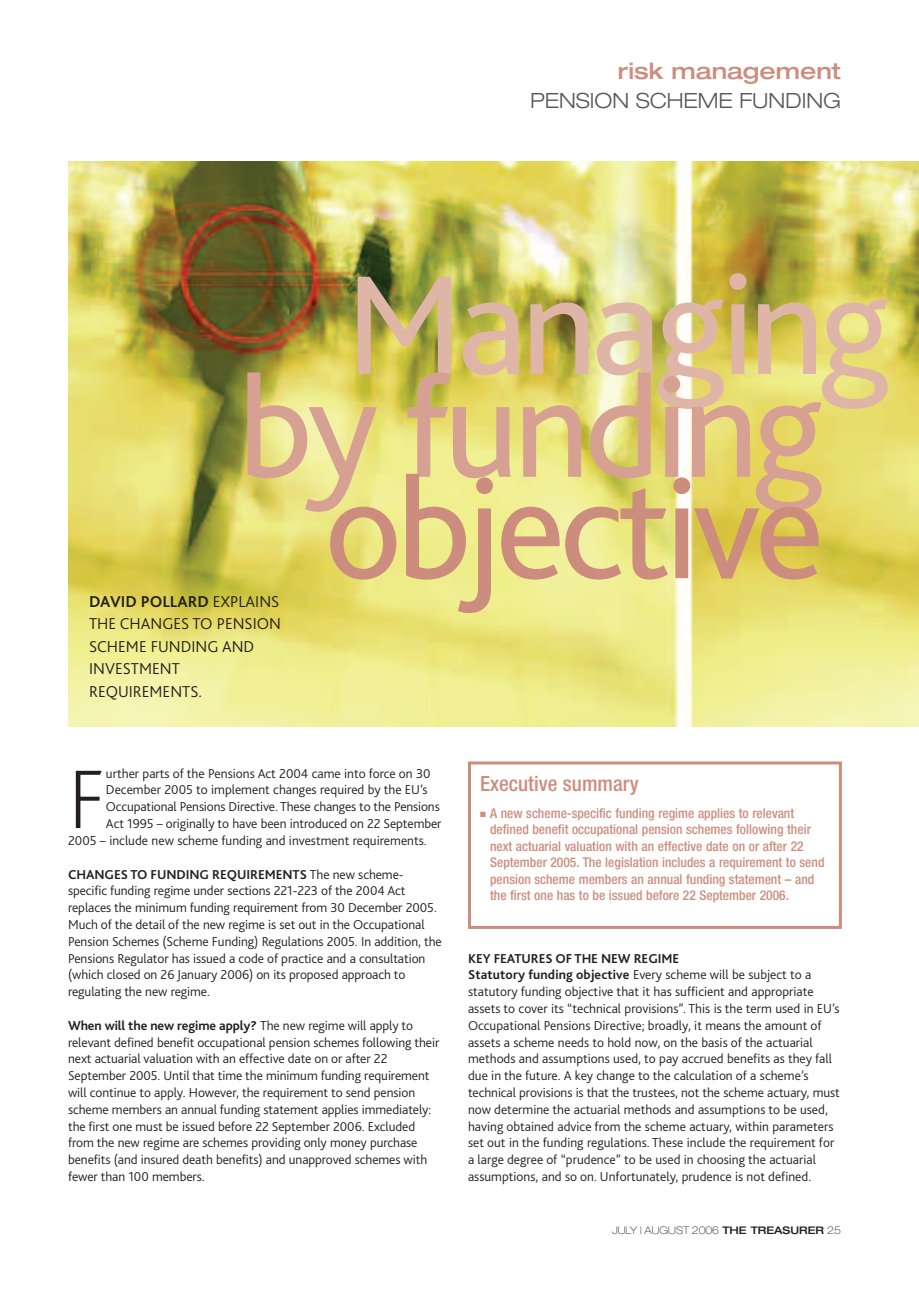
<style>
.page{position:relative;width:919px;height:1289px;background:#fff}
.page>*{position:absolute;margin:0;border:0;box-sizing:border-box;transform-origin:0 0}
.t1{font:147.3px "Bliss 2";letter-spacing:-.04em;color:#d6a193}
.t2{font:147.3px "Bliss 2";letter-spacing:-.04em;color:#cd8d7e}
.t3{font:147.3px "Bliss 2";letter-spacing:-.04em;color:#dfb5a8}
.t4{font:200 86.85px "Bliss 2";color:#231f20}
.t5{font:500 expanded 22.5px "Helvetica Neue";color:#cd8d7e}
.t6{font:300 expanded 21px "Helvetica Neue";color:#57585a}
.t7{font:500 condensed 21px "Helvetica Neue";color:#cd8d7e}
.t8{font:300 16.5px/22.5px "Bliss 2";color:#231f20}
.t9{font:300 13.5px/16.8px "Bliss 2";letter-spacing:-.005em;color:#231f20}
.t10{font:500 condensed 13.5px/16.5px "Helvetica Neue";color:#cd8d7e}
.t11{font:100 expanded 10.5px "Helvetica Neue";color:#231f20}
.s1{font-weight:700}
.s2{font-weight:500}
</style>
<div class="page">
<img style="left:68px;top:162px;width:850px;height:565px">
<div style="left:468px;top:761px;width:373px;height:167px;border:3px solid #cd8d7e"></div>
<h3 class="t5" style="left:618px;top:63px;width:224px">risk management</h3>
<h3 class="t6" style="left:530px;top:93px;width:312px">PENSION SCHEME FUNDING</h3>
<h1 class="t3" style="left:345px;top:269px;width:547px">Managing</h1>
<h1 class="t1" style="left:237px;top:372px;width:588px">by funding</h1>
<h1 class="t2" style="left:324px;top:474px;width:501px">objective</h1>
<p class="t8" style="left:89px;top:591px;width:193px"><span class="s1">DAVID POLLARD</span> EXPLAINS<br>THE CHANGES TO PENSION<br>SCHEME FUNDING AND<br>INVESTMENT<br>REQUIREMENTS.</p>
<h2 class="t4" style="left:68px;top:766px;width:39px">F</h2>
<p class="t9" style="left:106px;top:766px;width:326px">urther parts of the Pensions Act 2004 came into force on 30</p>
<p class="t9" style="left:106px;top:782px;width:323px">December 2005 to implement changes required by the EU’s</p>
<p class="t9" style="left:106px;top:799px;width:335px">Occupational Pensions Directive. These changes to the Pensions</p>
<p class="t9" style="left:106px;top:816px;width:337px">Act 1995 – originally to have been introduced on 22 September</p>
<p class="t9" style="left:68px;top:833px;width:360px">2005 – include new scheme funding and investment requirements.</p>
<p class="t9" style="left:68px;top:866px;width:375px"><span class="s1">CHANGES TO FUNDING REQUIREMENTS</span> The new scheme&shy;specific funding regime under sections 221-223 of the 2004 Act replaces the minimum funding requirement from 30 December 2005.<br>Much of the detail of the new regime is set out in the Occupational Pension Schemes (Scheme Funding) Regulations 2005. In addition, the Pensions Regulator has issued a code of practice and a consultation (which closed on 26 January 2006) on its proposed approach to regulating the new regime.</p>
<p class="t9" style="left:68px;top:1018px;width:373px"><span class="s1">When will the new regime apply?</span> The new regime will apply to relevant defined benefit occupational pension schemes following their next actuarial valuation with an effective date on or after 22<br>September 2005. Until that time the minimum funding requirement will continue to apply. However, the requirement to send pension scheme members an annual funding statement applies immediately: the first one must be issued before 22 September 2006. Excluded from the new regime are schemes providing only money purchase benefits (and insured death benefits) and unapproved schemes with fewer than 100 members.</p>
<h3 class="t7" style="left:480px;top:775px;width:160px">Executive summary</h3>
<p class="t10" style="left:490px;top:806px;width:336px;text-indent:-10px">■ A new scheme-specific funding regime applies to relevant defined benefit occupational pension schemes following their next actuarial valuation with an effective date on or after 22<br>September 2005. The legislation includes a requirement to send pension scheme members an annual funding statement – and the first one has to be issued before 22 September 2006.</p>
<p class="t9" style="left:468px;top:950px;width:373px"><span class="s1">KEY FEATURES OF THE NEW REGIME<br>Statutory funding objective</span> Every scheme will be subject to a statutory funding objective that it has sufficient and appropriate assets to cover its “technical provisions”. This is the term used in EU’s Occupational Pensions Directive; broadly, it means the amount of assets a scheme needs to hold now, on the basis of the actuarial methods and assumptions used, to pay accrued benefits as they fall due in the future. A key change to the calculation of a scheme’s technical provisions is that the trustees, not the scheme actuary, must now determine the actuarial methods and assumptions to be used, having obtained advice from the scheme actuary, within parameters set out in the funding regulations. These include the requirement for a large degree of “prudence” to be used in choosing the actuarial assumptions, and so on. Unfortunately, prudence is not defined.</p>
<p class="t11" style="left:612px;top:1226px;width:230px">JULY | AUGUST 2006 <span class="s2">THE TREASURER</span> 25</p>
</div>
